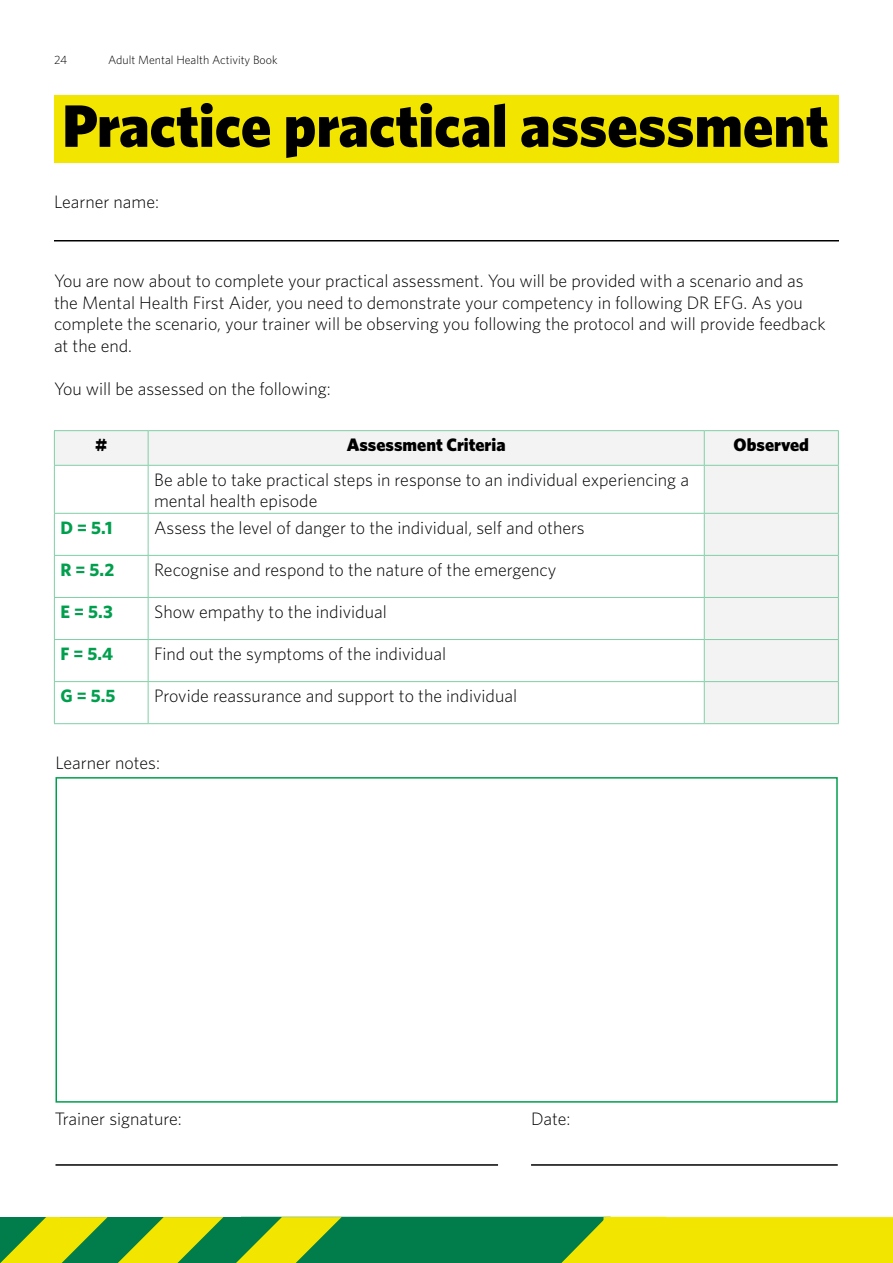
<style>
.page{position:relative;width:893px;height:1263px;background:#fff}
.page>*{position:absolute;margin:0;border:0;box-sizing:border-box;transform-origin:0 0}
.t1{font:900 60px "Whitney";color:#000}
.t2{font:300 18px/21.6px "Whitney";color:#000}
.t3{font:900 18px "Whitney";color:#000}
.t4{font:700 18px "Whitney";color:#009f4d}
.t5{font:300 12px "Whitney";color:#000}
</style>
<div class="page">
<svg style="left:0;top:1217px;width:893px;height:46px;background:#84b621"></svg>
<hr style="left:54px;top:240px;width:785px;height:1px;background:#000">
<svg style="left:55px;top:431px;width:783px;height:292px"></svg>
<hr style="left:54px;top:430px;width:94px;height:1px;background:#80cfa6">
<hr style="left:54px;top:431px;width:1px;height:34px;background:#80cfa6">
<hr style="left:148px;top:430px;width:556px;height:1px;background:#80cfa6">
<hr style="left:148px;top:431px;width:1px;height:34px;background:#80cfa6">
<hr style="left:704px;top:430px;width:135px;height:1px;background:#80cfa6">
<hr style="left:704px;top:431px;width:1px;height:34px;background:#80cfa6">
<hr style="left:838px;top:431px;width:1px;height:34px;background:#80cfa6">
<hr style="left:54px;top:465px;width:94px;height:1px;background:#80cfa6">
<hr style="left:54px;top:466px;width:1px;height:47px;background:#80cfa6">
<hr style="left:148px;top:465px;width:556px;height:1px;background:#80cfa6">
<hr style="left:148px;top:466px;width:1px;height:47px;background:#80cfa6">
<hr style="left:704px;top:465px;width:135px;height:1px;background:#80cfa6">
<hr style="left:704px;top:466px;width:1px;height:47px;background:#80cfa6">
<hr style="left:838px;top:466px;width:1px;height:47px;background:#80cfa6">
<hr style="left:54px;top:513px;width:94px;height:1px;background:#80cfa6">
<hr style="left:54px;top:514px;width:1px;height:41px;background:#80cfa6">
<hr style="left:148px;top:513px;width:556px;height:1px;background:#80cfa6">
<hr style="left:148px;top:514px;width:1px;height:41px;background:#80cfa6">
<hr style="left:704px;top:513px;width:135px;height:1px;background:#80cfa6">
<hr style="left:704px;top:514px;width:1px;height:41px;background:#80cfa6">
<hr style="left:838px;top:514px;width:1px;height:41px;background:#80cfa6">
<hr style="left:54px;top:555px;width:94px;height:1px;background:#80cfa6">
<hr style="left:54px;top:556px;width:1px;height:41px;background:#80cfa6">
<hr style="left:148px;top:555px;width:556px;height:1px;background:#80cfa6">
<hr style="left:148px;top:556px;width:1px;height:41px;background:#80cfa6">
<hr style="left:704px;top:555px;width:135px;height:1px;background:#80cfa6">
<hr style="left:704px;top:556px;width:1px;height:41px;background:#80cfa6">
<hr style="left:838px;top:556px;width:1px;height:41px;background:#80cfa6">
<hr style="left:54px;top:597px;width:94px;height:1px;background:#80cfa6">
<hr style="left:54px;top:598px;width:1px;height:41px;background:#80cfa6">
<hr style="left:148px;top:597px;width:556px;height:1px;background:#80cfa6">
<hr style="left:148px;top:598px;width:1px;height:41px;background:#80cfa6">
<hr style="left:704px;top:597px;width:135px;height:1px;background:#80cfa6">
<hr style="left:704px;top:598px;width:1px;height:41px;background:#80cfa6">
<hr style="left:838px;top:598px;width:1px;height:41px;background:#80cfa6">
<hr style="left:54px;top:639px;width:94px;height:1px;background:#80cfa6">
<hr style="left:54px;top:640px;width:1px;height:41px;background:#80cfa6">
<hr style="left:148px;top:639px;width:556px;height:1px;background:#80cfa6">
<hr style="left:148px;top:640px;width:1px;height:41px;background:#80cfa6">
<hr style="left:704px;top:639px;width:135px;height:1px;background:#80cfa6">
<hr style="left:704px;top:640px;width:1px;height:41px;background:#80cfa6">
<hr style="left:838px;top:640px;width:1px;height:41px;background:#80cfa6">
<hr style="left:54px;top:681px;width:94px;height:1px;background:#80cfa6">
<hr style="left:54px;top:682px;width:1px;height:41px;background:#80cfa6">
<hr style="left:148px;top:681px;width:556px;height:1px;background:#80cfa6">
<hr style="left:148px;top:682px;width:1px;height:41px;background:#80cfa6">
<hr style="left:704px;top:681px;width:135px;height:1px;background:#80cfa6">
<hr style="left:704px;top:682px;width:1px;height:41px;background:#80cfa6">
<hr style="left:838px;top:682px;width:1px;height:41px;background:#80cfa6">
<hr style="left:54px;top:723px;width:94px;height:1px;background:#80cfa6">
<hr style="left:148px;top:723px;width:556px;height:1px;background:#80cfa6">
<hr style="left:704px;top:723px;width:135px;height:1px;background:#80cfa6">
<hr style="left:55px;top:1164px;width:443px;height:2px;background:#000">
<hr style="left:531px;top:1164px;width:307px;height:2px;background:#000">
<div style="left:54px;top:96px;width:785px;height:67px;background:#f2e500"></div>
<div style="left:56px;top:777px;width:782px;height:326px;border:2px solid #009f4d"></div>
<p class="t5" style="left:54px;top:52px;width:15px">24</p>
<p class="t5" style="left:108px;top:52px;width:171px">Adult Mental Health Activity Book</p>
<h1 class="t1" style="left:62px;top:89px;width:768px">Practice practical assessment</h1>
<p class="t2" style="left:54px;top:191px;width:107px">Learner name:</p>
<p class="t2" style="left:54px;top:270px;width:773px">You are now about to complete your practical assessment. You will be provided with a scenario and as the Mental Health First Aider, you need to demonstrate your competency in following DR EFG. As you complete the scenario, your trainer will be observing you following the protocol and will provide feedback at the end.</p>
<p class="t2" style="left:54px;top:378px;width:278px">You will be assessed on the following:</p>
<p class="t3" style="left:95px;top:434px;width:14px">#</p>
<p class="t3" style="left:347px;top:434px;width:160px">Assessment Criteria</p>
<p class="t3" style="left:733px;top:434px;width:77px">Observed</p>
<p class="t2" style="left:154px;top:468px;width:536px">Be able to take practical steps in response to an individual experiencing a mental health episode</p>
<p class="t4" style="left:60px;top:516px;width:53px">D = 5.1</p>
<p class="t2" style="left:154px;top:516px;width:432px">Assess the level of danger to the individual, self and others</p>
<p class="t4" style="left:60px;top:559px;width:56px">R = 5.2</p>
<p class="t2" style="left:154px;top:558px;width:404px">Recognise and respond to the nature of the emergency</p>
<p class="t4" style="left:60px;top:601px;width:54px">E = 5.3</p>
<p class="t2" style="left:154px;top:600px;width:234px">Show empathy to the individual</p>
<p class="t4" style="left:60px;top:643px;width:54px">F = 5.4</p>
<p class="t2" style="left:154px;top:642px;width:294px">Find out the symptoms of the individual</p>
<p class="t4" style="left:60px;top:685px;width:57px">G = 5.5</p>
<p class="t2" style="left:154px;top:685px;width:365px">Provide reassurance and support to the individual</p>
<p class="t2" style="left:56px;top:751px;width:106px">Learner notes:</p>
<p class="t2" style="left:55px;top:1107px;width:129px">Trainer signature:</p>
<p class="t2" style="left:531px;top:1107px;width:41px">Date:</p>
</div>
